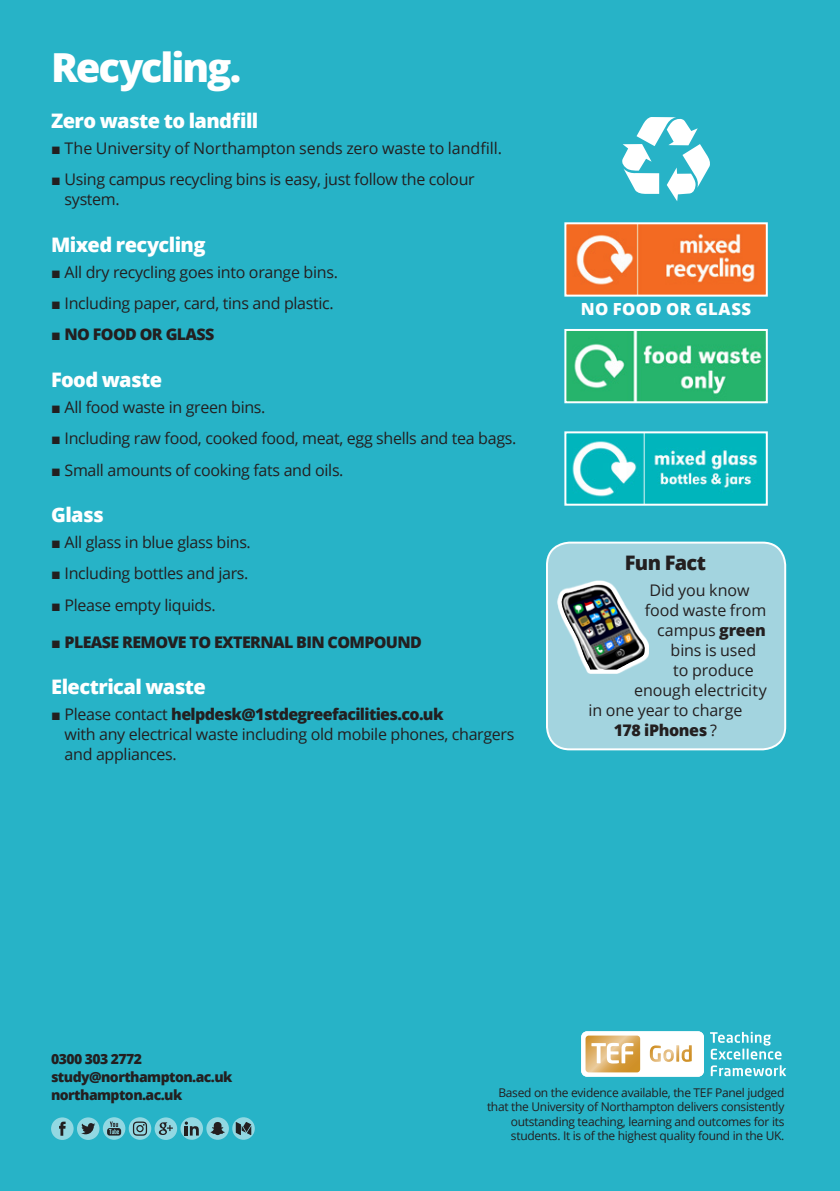
<style>
.page{position:relative;width:840px;height:1191px;background:#fff}
.page>*{position:absolute;margin:0;border:0;box-sizing:border-box;transform-origin:0 0}
.t1{font:800 40px "Open Sans";letter-spacing:-.05em;color:#fff}
.Body_Text{font:800 20px "Open Sans";letter-spacing:-.03em;color:#fff}
.t2{font:800 20px "Open Sans";letter-spacing:-.03em;color:#231f20}
.t3{font:800 16.8px "Open Sans";letter-spacing:.02em;color:#fff}
.Body_Text-2{font:16px/20px "Open Sans";letter-spacing:-.02em;color:#231f20}
.Body_Text-3{font:800 16px "Open Sans";letter-spacing:-.04em;color:#231f20}
.t4{font:800 14px "Open Sans";letter-spacing:-.04em;color:#231f20}
.t5{font:12px/14.4px "Open Sans";letter-spacing:-.025em;color:#231f20;text-align:right}
.s1{font-family:"Arial"}
.s2{font-family:"Arial";font-weight:400}
.s3{font-weight:800}
.s4{font-weight:400}
</style>
<div class="page">
<div style="left:0;top:0;width:839px;height:1191px;background:#27b3c7"></div>
<div style="left:581px;top:1031px;width:122px;height:45px;background:#fff;border-radius:6px"></div>
<svg style="left:585px;top:1035px;width:54px;height:37px;background:#e3bd81"></svg>
<svg style="left:649px;top:1045px;width:42px;height:16px"></svg>
<svg style="left:710px;top:1031px;width:71px;height:28px"></svg>
<svg style="left:710px;top:1065px;width:75px;height:11px"></svg>
<svg style="left:77px;top:1117px;width:22px;height:23px"></svg>
<svg style="left:81px;top:1123px;width:14px;height:11px"></svg>
<svg style="left:51px;top:1117px;width:23px;height:23px"></svg>
<svg style="left:59px;top:1121px;width:7px;height:14px"></svg>
<svg style="left:180px;top:1117px;width:23px;height:22px"></svg>
<svg style="left:185px;top:1121px;width:14px;height:14px"></svg>
<svg style="left:103px;top:1117px;width:22px;height:22px"></svg>
<svg style="left:107px;top:1121px;width:14px;height:14px"></svg>
<svg style="left:154px;top:1117px;width:23px;height:23px"></svg>
<svg style="left:159px;top:1122px;width:14px;height:13px"></svg>
<svg style="left:206px;top:1117px;width:23px;height:22px"></svg>
<svg style="left:210px;top:1122px;width:14px;height:13px"></svg>
<svg style="left:129px;top:1117px;width:22px;height:22px"></svg>
<svg style="left:133px;top:1121px;width:14px;height:14px"></svg>
<svg style="left:232px;top:1117px;width:23px;height:22px"></svg>
<svg style="left:236px;top:1122px;width:15px;height:13px"></svg>
<svg style="left:622px;top:117px;width:88px;height:84px"></svg>
<img style="left:567px;top:332px;width:197px;height:68px">
<div style="left:564px;top:329px;width:203px;height:74px;border:2px solid #fff"></div>
<img style="left:567px;top:434px;width:197px;height:69px">
<div style="left:564px;top:431px;width:203px;height:75px;border:2px solid #fff"></div>
<img style="left:567px;top:225px;width:197px;height:69px">
<div style="left:564px;top:222px;width:203px;height:75px;border:2px solid #fff"></div>
<div style="left:546px;top:542px;width:238px;height:207px;background:#a3d4df;border-radius:23px"></div>
<div style="left:545px;top:541px;width:240px;height:209px;border:2px solid #fff;border-radius:23px"></div>
<svg style="left:557px;top:580px;width:91px;height:93px"></svg>
<img style="left:561px;top:584px;width:71px;height:85px">
<p class="t1" style="left:51px;top:37px;width:192px">Recycling.</p>
<p class="Body_Text" style="left:51px;top:106px;width:209px">Zero waste to landfill</p>
<p class="Body_Text-2" style="left:51px;top:138px;width:452px"><span class="s1">■</span> The University of Northampton sends zero waste to landfill.</p>
<p class="Body_Text-2" style="left:65px;top:169px;width:411px;text-indent:-14px"><span class="s1">■</span> Using campus recycling bins is easy, just follow the colour system.</p>
<p class="Body_Text" style="left:51px;top:230px;width:156px">Mixed recycling</p>
<p class="Body_Text-2" style="left:51px;top:261px;width:288px"><span class="s1">■</span> All dry recycling goes into orange bins.</p>
<p class="Body_Text-2" style="left:51px;top:293px;width:284px"><span class="s1">■</span> Including paper, card, tins and plastic.</p>
<p class="Body_Text-3" style="left:51px;top:322px;width:165px"><span class="s2">■</span> NO FOOD OR GLASS</p>
<p class="Body_Text" style="left:51px;top:365px;width:113px">Food waste</p>
<p class="Body_Text-2" style="left:51px;top:396px;width:216px"><span class="s1">■</span> All food waste in green bins.</p>
<p class="Body_Text-2" style="left:51px;top:428px;width:466px"><span class="s1">■</span> Including raw food, cooked food, meat, egg shells and tea bags.</p>
<p class="Body_Text-2" style="left:51px;top:459px;width:294px"><span class="s1">■</span> Small amounts of cooking fats and oils.</p>
<p class="Body_Text" style="left:51px;top:500px;width:54px">Glass</p>
<p class="Body_Text-2" style="left:51px;top:531px;width:201px"><span class="s1">■</span> All glass in blue glass bins.</p>
<p class="Body_Text-2" style="left:51px;top:563px;width:199px"><span class="s1">■</span> Including bottles and jars.</p>
<p class="Body_Text-2" style="left:51px;top:594px;width:166px"><span class="s1">■</span> Please empty liquids.</p>
<p class="Body_Text-3" style="left:51px;top:629px;width:372px"><span class="s2">■</span> PLEASE REMOVE TO EXTERNAL BIN COMPOUND</p>
<p class="Body_Text" style="left:51px;top:672px;width:156px">Electrical waste</p>
<p class="Body_Text-2" style="left:65px;top:704px;width:451px;text-indent:-14px"><span class="s1">■</span> Please contact <span class="s3">helpdesk@1stdegreefacilities.co.uk<br></span>with any electrical waste including old mobile phones, chargers and appliances.</p>
<p class="t3" style="left:580px;top:296px;width:172px">NO FOOD OR GLASS</p>
<p class="t2" style="left:624px;top:548px;width:83px">Fun Fact</p>
<p class="Body_Text-2" style="left:649px;top:580px;width:102px">Did you know</p>
<p class="Body_Text-2" style="left:644px;top:600px;width:123px">food waste from</p>
<p class="Body_Text-2" style="left:656px;top:620px;width:110px">campus <span class="s3">green</span></p>
<p class="Body_Text-2" style="left:670px;top:640px;width:87px">bins is used</p>
<p class="Body_Text-2" style="left:673px;top:660px;width:82px">to produce</p>
<p class="Body_Text-2" style="left:634px;top:680px;width:134px">enough electricity</p>
<p class="Body_Text-2" style="left:588px;top:700px;width:155px">in one year to charge</p>
<p class="Body_Text-3" style="left:613px;top:718px;width:105px">178 iPhones <span class="s4">?</span></p>
<p class="t4" style="left:51px;top:1048px;width:92px">0300 303 2772</p>
<p class="t4" style="left:51px;top:1066px;width:183px">study@northampton.ac.uk</p>
<p class="t4" style="left:51px;top:1084px;width:133px">northampton.ac.uk</p>
<p class="t5" style="left:487px;top:1084px;width:299px">Based on the evidence available, the TEF Panel judged that the University of Northampton delivers consistently outstanding teaching, learning and outcomes for its students. It is of the highest quality found in the UK.</p>
</div>
